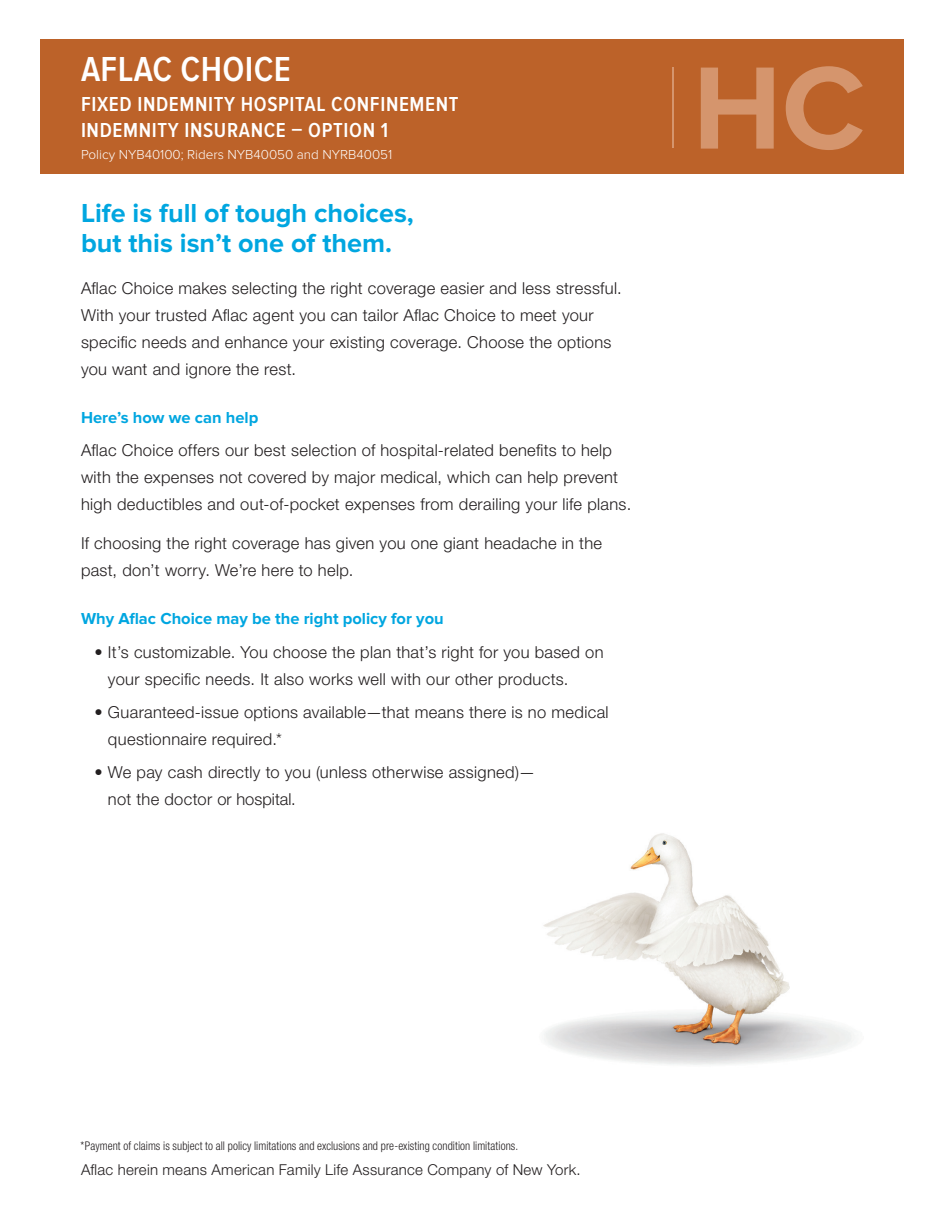
<style>
.page{position:relative;width:945px;height:1215px;background:#fff}
.page>*{position:absolute;margin:0;border:0;box-sizing:border-box;transform-origin:0 0}
.t1{font:700 121.5px "Proxima Nova";color:#d5956d}
.t2{font:600 36px "Proxima Nova Cond";letter-spacing:.01em;color:#fff}
.t3{font:700 27px/30px "Proxima Nova";color:#00a6e0}
.t4{font:600 21px/25.5px "Proxima Nova Cond";letter-spacing:.03em;color:#fff}
.t5{font:300 16.5px/27px "Helvetica Neue CELT";letter-spacing:.02em;color:#231f20}
.t6{font:700 16.5px "Proxima Nova";color:#00a6e0}
.t7{font:300 15px "Helvetica Neue CELT";letter-spacing:.015em;color:#231f20}
.t8{font:300 13.5px "Proxima Nova";color:#fff}
.t9{font:300 condensed 12px "Helvetica Neue LTCE";letter-spacing:.005em;color:#231f20;scale:.96 1}
</style>
<div class="page">
<img style="left:543px;top:833px;width:311px;height:232px">
<div style="left:40px;top:39px;width:864px;height:135px;background:#bc6229"></div>
<hr style="left:672px;top:68px;width:2px;height:80px;background:#d5956d">
<h2 class="t2" style="left:81px;top:49px;width:211px">AFLAC CHOICE</h2>
<p class="t4" style="left:81px;top:92px;width:379px">FIXED INDEMNITY HOSPITAL CONFINEMENT<br>INDEMNITY INSURANCE – OPTION 1</p>
<p class="t8" style="left:81px;top:147px;width:313px">Policy NYB40100; Riders NYB40050 and NYRB40051</p>
<h3 class="t3" style="left:81px;top:198px;width:334px">Life is full of tough choices, but this isn’t one of them.</h3>
<p class="t5" style="left:81px;top:274px;width:542px">Aflac Choice makes selecting the right coverage easier and less stressful.<br>With your trusted Aflac agent you can tailor Aflac Choice to meet your specific needs and enhance your existing coverage. Choose the options you want and ignore the rest.</p>
<p class="t6" style="left:81px;top:408px;width:179px">Here’s how we can help</p>
<p class="t5" style="left:81px;top:437px;width:552px">Aflac Choice offers our best selection of hospital-related benefits to help with the expenses not covered by major medical, which can help prevent high deductibles and out-of-pocket expenses from derailing your life plans.</p>
<p class="t5" style="left:81px;top:530px;width:523px">If choosing the right coverage has given you one giant headache in the past, don’t worry. We’re here to help.</p>
<p class="t6" style="left:81px;top:609px;width:364px">Why Aflac Choice may be the right policy for you</p>
<p class="t5" style="left:108px;top:639px;width:497px;text-indent:-13px">• It’s customizable. You choose the plan that’s right for you based on your specific needs. It also works well with our other products.</p>
<p class="t5" style="left:108px;top:699px;width:502px;text-indent:-13px">• Guaranteed-issue options available—that means there is no medical questionnaire required.*</p>
<p class="t5" style="left:108px;top:759px;width:429px;text-indent:-13px">• We pay cash directly to you (unless otherwise assigned)— not the doctor or hospital.</p>
<h1 class="t1" style="left:693px;top:38px;width:174px">HC</h1>
<p class="t9" style="left:81px;top:1139px;width:457px">*Payment of claims is subject to all policy limitations and exclusions and pre-existing condition limitations.</p>
<p class="t7" style="left:81px;top:1160px;width:501px">Aflac herein means American Family Life Assurance Company of New York.</p>
</div>
